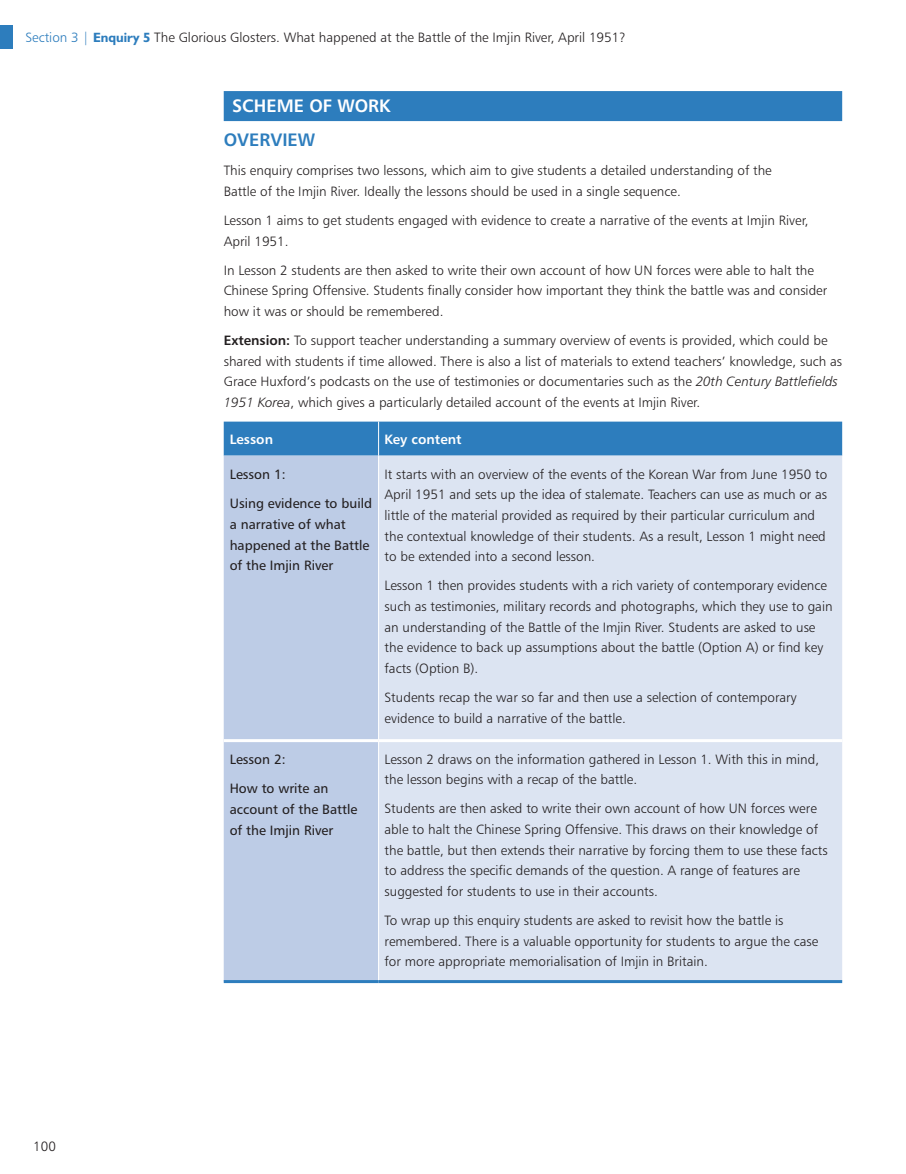
<style>
.page{position:relative;width:906px;height:1174px;background:#fff}
.page>*{position:absolute;margin:0;border:0;box-sizing:border-box;transform-origin:0 0}
.Boxed_heading{font:18px "Humanist 777 BT Bold B";color:#fff}
.sub_head{font:18px "Humanist 777 BT Bold B";color:#2d7dbd}
.Text{font:13.5px/20.7px "Humanist 777 BT Light B";color:#231f20}
.Text-2{font:13.5px/20.7px "Humanist 777 BT Roman B";color:#231f20}
.Text-3{font:13.5px "Humanist 777 BT Bold B";color:#fff}
.s1{color:#2d7dbd}
.s2{font-family:"Humanist 521 BT";font-weight:700;color:#2d7dbd}
.s3{font-family:"Humanist 777 BT Bold B"}
.s4{font-family:"Humanist 777 BT Light Italic B"}
</style>
<div class="page">
<div style="left:0;top:26px;width:13px;height:23px;background:#2d7dbd"></div>
<div style="left:224px;top:91px;width:618px;height:30px;background:#2d7dbd"></div>
<div style="left:224px;top:421px;width:618px;height:34px;background:#2d7dbd"></div>
<div style="left:224px;top:455px;width:154px;height:525px;background:#bdcce6"></div>
<div style="left:379px;top:455px;width:463px;height:525px;background:#dce4f2"></div>
<hr style="left:224px;top:980px;width:154px;height:3px;background:#2d7dbd">
<hr style="left:378px;top:980px;width:464px;height:3px;background:#2d7dbd">
<hr style="left:224px;top:739px;width:154px;height:3px;background:#fff">
<hr style="left:379px;top:739px;width:463px;height:3px;background:#fff">
<hr style="left:378px;top:421px;width:1px;height:34px;background:#fff">
<p class="Text" style="left:26px;top:27px;width:602px"><span class="s1">Section 3 |</span> <span class="s2">Enquiry 5</span> The Glorious Glosters. What happened at the Battle of the Imjin River, April 1951?</p>
<p class="Boxed_heading" style="left:232px;top:95px;width:160px">SCHEME OF WORK</p>
<p class="sub_head" style="left:224px;top:128px;width:93px">OVERVIEW</p>
<p class="Text" style="left:224px;top:160px;width:549px">This enquiry comprises two lessons, which aim to give students a detailed understanding of the<br>Battle of the Imjin River. Ideally the lessons should be used in a single sequence.</p>
<p class="Text" style="left:224px;top:210px;width:586px">Lesson 1 aims to get students engaged with evidence to create a narrative of the events at Imjin River,<br>April 1951.</p>
<p class="Text" style="left:224px;top:259px;width:605px">In Lesson 2 students are then asked to write their own account of how UN forces were able to halt the<br>Chinese Spring Offensive. Students finally consider how important they think the battle was and consider how it was or should be remembered.</p>
<p class="Text" style="left:224px;top:330px;width:620px"><span class="s3">Extension:</span> To support teacher understanding a summary overview of events is provided, which could be shared with students if time allowed. There is also a list of materials to extend teachers’ knowledge, such as Grace Huxford’s podcasts on the use of testimonies or documentaries such as the <span class="s4">20th Century Battlefields 1951 Korea</span>, which gives a particularly detailed account of the events at Imjin River.</p>
<p class="Text-3" style="left:230px;top:431px;width:45px">Lesson</p>
<p class="Text-3" style="left:384px;top:431px;width:78px">Key content</p>
<p class="Text-2" style="left:230px;top:464px;width:57px">Lesson 1:</p>
<p class="Text-2" style="left:230px;top:493px;width:144px">Using evidence to build a narrative of what happened at the Battle of the Imjin River</p>
<p class="Text" style="left:384px;top:463px;width:444px">It starts with an overview of the events of the Korean War from June 1950 to April 1951 and sets up the idea of stalemate. Teachers can use as much or as little of the material provided as required by their particular curriculum and the contextual knowledge of their students. As a result, Lesson 1 might need to be extended into a second lesson.</p>
<p class="Text" style="left:384px;top:575px;width:449px">Lesson 1 then provides students with a rich variety of contemporary evidence such as testimonies, military records and photographs, which they use to gain an understanding of the Battle of the Imjin River. Students are asked to use the evidence to back up assumptions about the battle (Option A) or find key facts (Option B).</p>
<p class="Text" style="left:384px;top:687px;width:413px">Students recap the war so far and then use a selection of contemporary evidence to build a narrative of the battle.</p>
<p class="Text" style="left:33px;top:1136px;width:24px">100</p>
<p class="Text-2" style="left:230px;top:749px;width:57px">Lesson 2:</p>
<p class="Text-2" style="left:230px;top:778px;width:129px">How to write an account of the Battle of the Imjin River</p>
<p class="Text" style="left:384px;top:748px;width:436px">Lesson 2 draws on the information gathered in Lesson 1. With this in mind, the lesson begins with a recap of the battle.</p>
<p class="Text" style="left:384px;top:798px;width:444px">Students are then asked to write their own account of how UN forces were able to halt the Chinese Spring Offensive. This draws on their knowledge of the battle, but then extends their narrative by forcing them to use these facts to address the specific demands of the question. A range of features are suggested for students to use in their accounts.</p>
<p class="Text" style="left:384px;top:910px;width:435px">To wrap up this enquiry students are asked to revisit how the battle is remembered. There is a valuable opportunity for students to argue the case for more appropriate memorialisation of Imjin in Britain.</p>
</div>
